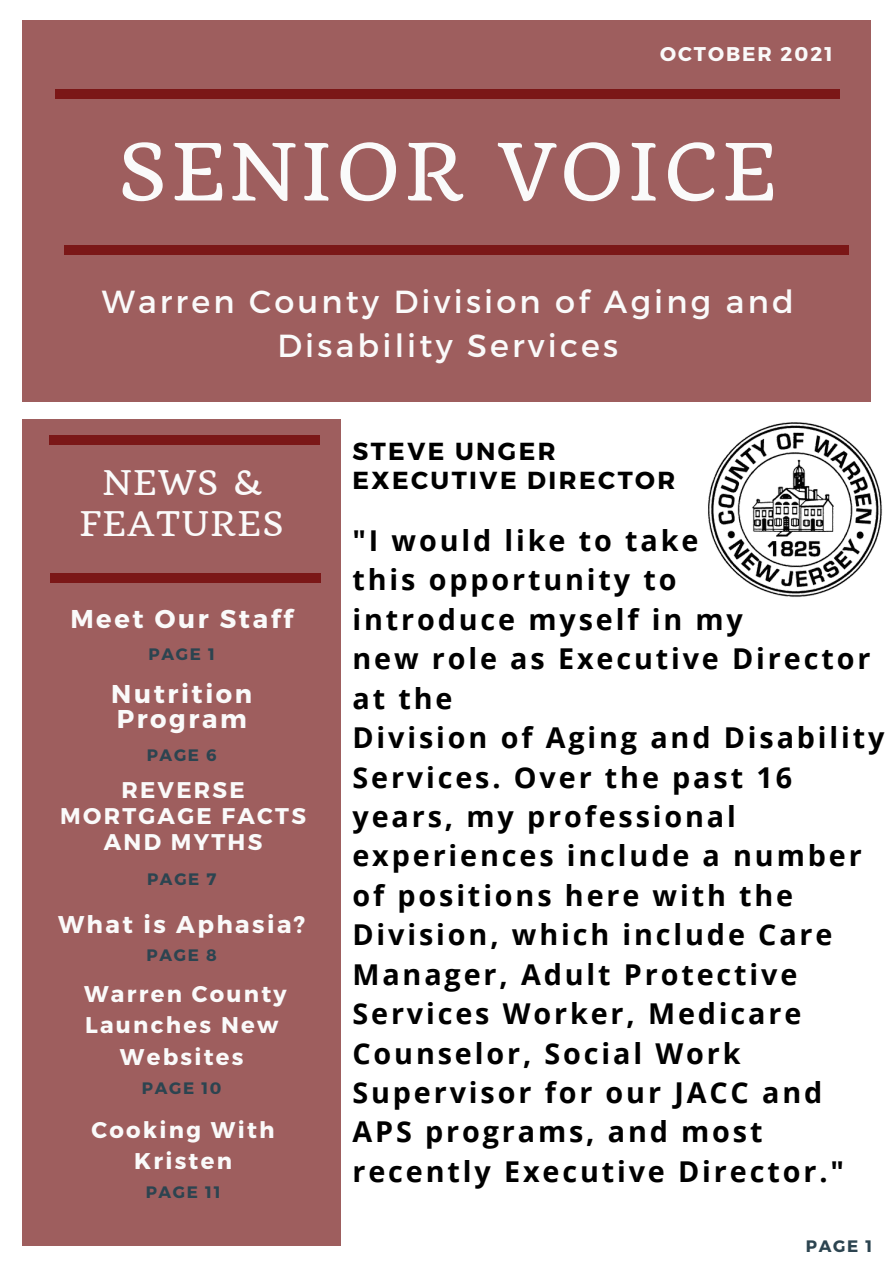
<style>
.page{position:relative;width:894px;height:1264px;background:#fff}
.page>*{position:absolute;margin:0;border:0;box-sizing:border-box;transform-origin:0 0}
.t1{font:76.8px "Quando";letter-spacing:.05em;color:#fafafa}
.t2{font:33.15px/41.7px "Quando";letter-spacing:.05em;color:#fafafa;text-align:center}
.t3{font:31.95px/44px "Montserrat";letter-spacing:.1em;color:#fafafa;text-align:center}
.t4{font:700 28.65px/39.5px "Open Sans";letter-spacing:.1em;color:#000}
.t5{font:700 25.65px/24.8px "Montserrat";letter-spacing:.1em;color:#fafafa}
.t6{font:700 24.6px "Montserrat";letter-spacing:.1em;color:#000}
.t7{font:700 24.15px "Montserrat";letter-spacing:.1em;color:#fafafa}
.t8{font:700 22.65px/31.5px "Montserrat";letter-spacing:.1em;color:#fafafa;text-align:center}
.t9{font:700 19.8px "Montserrat";letter-spacing:.1em;color:#fafafa}
.t10{font:700 16.5px "Montserrat";letter-spacing:.1em;color:#2c4450}
</style>
<div class="page">
<div style="left:23px;top:20px;width:847px;height:381px;background:#9e5e5e"></div>
<div style="left:23px;top:419px;width:317px;height:826px;background:#9e5e5e"></div>
<div style="left:55px;top:89px;width:784px;height:9px;background:#7b1717"></div>
<div style="left:64px;top:245px;width:784px;height:9px;background:#7b1717"></div>
<div style="left:49px;top:435px;width:270px;height:9px;background:#7b1717"></div>
<div style="left:50px;top:574px;width:270px;height:9px;background:#7b1717"></div>
<img style="left:708px;top:422px;width:175px;height:175px">
<p class="t9" style="left:660px;top:41px;width:174px">OCTOBER 2021</p>
<p class="t1" style="left:118px;top:124px;width:659px">SENIOR VOICE</p>
<p class="t3" style="left:102px;top:278px;width:693px">Warren County Division of Aging and<br>Disability Services</p>
<p class="t2" style="left:79px;top:462px;width:206px">NEWS &amp;<br>FEATURES</p>
<p class="t5" style="left:70px;top:605px;width:224px">Meet Our Staff</p>
<p class="t10" style="left:148px;top:643px;width:68px">PAGE 1</p>
<p class="t5" style="left:111px;top:680px;width:142px">Nutrition<br>Program</p>
<p class="t10" style="left:147px;top:744px;width:71px">PAGE 6</p>
<p class="t8" style="left:60px;top:776px;width:247px;line-height:26px">REVERSE<br>MORTGAGE FACTS<br>AND MYTHS</p>
<p class="t10" style="left:147px;top:868px;width:71px">PAGE 7</p>
<p class="t7" style="left:58px;top:908px;width:249px">What is Aphasia?</p>
<p class="t10" style="left:146px;top:944px;width:72px">PAGE 8</p>
<p class="t8" style="left:84px;top:976px;width:204px">Warren County<br>Launches New<br>Websites</p>
<p class="t10" style="left:142px;top:1077px;width:81px">PAGE 10</p>
<p class="t8" style="left:91px;top:1112px;width:185px">Cooking With<br>Kristen</p>
<p class="t10" style="left:146px;top:1181px;width:76px">PAGE 11</p>
<p class="t6" style="left:352px;top:435px;width:205px">STEVE UNGER</p>
<p class="t6" style="left:352px;top:464px;width:324px">EXECUTIVE DIRECTOR</p>
<p class="t4" style="left:352px;top:520px;width:347px">"I would like to take</p>
<p class="t4" style="left:352px;top:559px;width:325px">this opportunity to</p>
<p class="t4" style="left:352px;top:599px;width:392px">introduce myself in my</p>
<p class="t4" style="left:352px;top:638px;width:519px">new role as Executive Director at the</p>
<p class="t4" style="left:352px;top:717px;width:533px">Division of Aging and Disability<br>Services. Over the past 16 years, my professional experiences include a number of positions here with the<br>Division, which include Care<br>Manager, Adult Protective<br>Services Worker, Medicare<br>Counselor, Social Work<br>Supervisor for our JACC and<br>APS programs, and most recently Executive Director."</p>
<p class="t10" style="left:805px;top:1235px;width:68px">PAGE 1</p>
</div>
